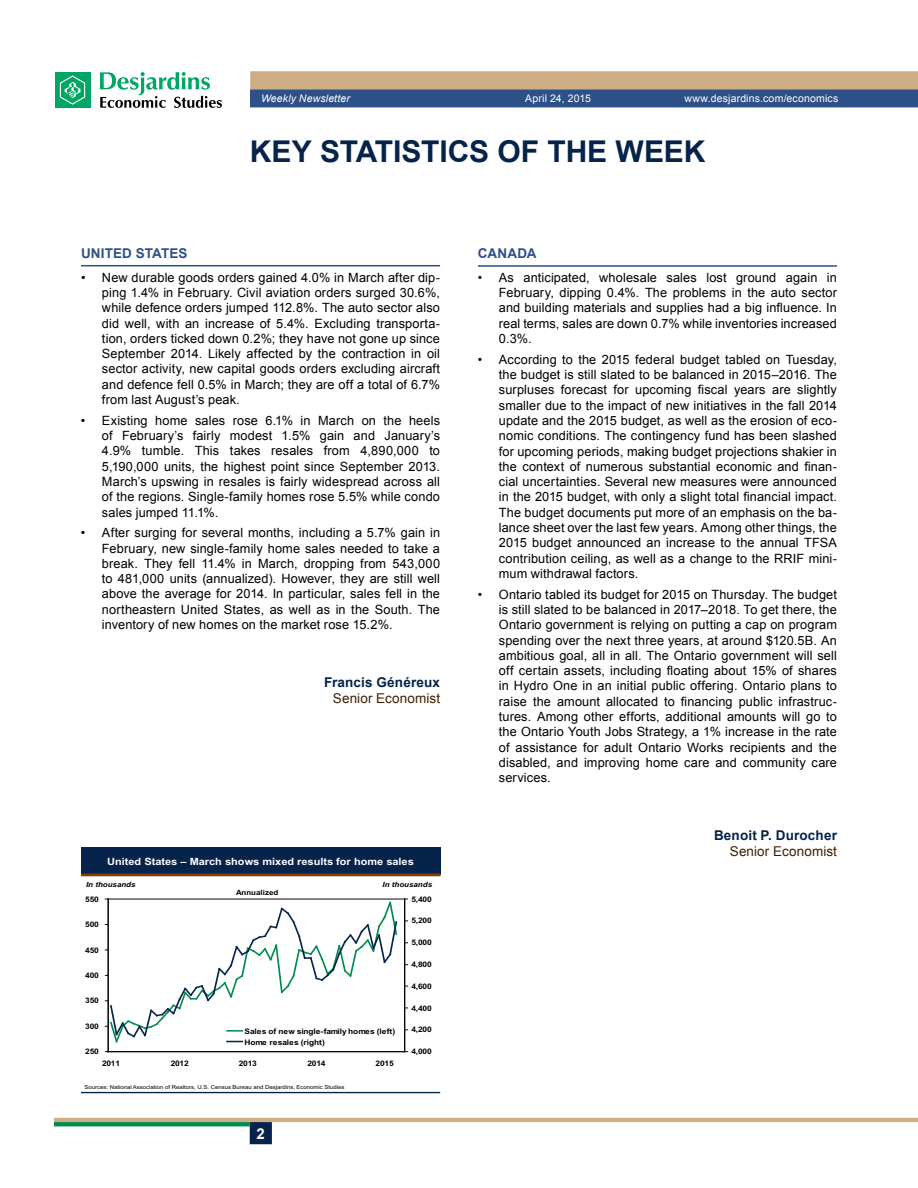
<style>
.page{position:relative;width:918px;height:1188px;background:#fff}
.page>*{position:absolute;margin:0;border:0;box-sizing:border-box;transform-origin:0 0}
.t1{font:700 30px "Arial";color:#05234b}
.t2{font:700 15px "Arial";color:#fff}
.t3{font:700 13.5px "Arial";letter-spacing:.015em;color:#05234b}
.t4{font:13.5px "Arial";letter-spacing:.01em;color:#401f00}
.t5{font:700 13.5px "Arial";letter-spacing:.01em;color:#2d5088}
.t6{font:12.75px/15.3px "Arial";letter-spacing:.01em;color:#000;text-align:justify}
.t7{font:10.5px "Arial";letter-spacing:.015em;color:#fff}
.t8{font:italic 10.5px "Arial";letter-spacing:.01em;color:#fff}
.t9{font:700 10.05px "Arial";color:#fff;scale:1.1 1}
.t10{font:700 7.65px/10.6px "Arial";letter-spacing:-.025em;color:#000;scale:1.1 1}
.t11{font:italic 700 7.2px "Arial";color:#000;scale:1.1 1}
.t12{font:700 7.2px "Arial";color:#000;scale:1.1 1}
.t13{font:5.4px "Arial";letter-spacing:.005em;color:#000;scale:1.1 1}
</style>
<div class="page">
<hr style="left:54px;top:1118px;width:864px;height:4px;background:#cdae84">
<svg style="left:54px;top:1122px;width:196px;height:4px"></svg>
<div style="left:250px;top:1122px;width:22px;height:22px;background:#05234b;border:2px solid #05234b"></div>
<svg style="left:250px;top:71px;width:668px;height:36px;background:#7f8087"></svg>
<div style="left:55px;top:72px;width:35px;height:36px;background:#00a664"></div>
<svg style="left:60px;top:75px;width:25px;height:30px"></svg>
<svg style="left:100px;top:72px;width:122px;height:36px"></svg>
<hr style="left:81px;top:265px;width:359px;height:1px;background:#2d5088">
<hr style="left:478px;top:265px;width:359px;height:2px;background:#2d5088">
<div style="left:81px;top:848px;width:359px;height:27px;background:#05234b"></div>
<hr style="left:81px;top:873px;width:359px;height:3px;background:#803f00">
<hr style="left:81px;top:1092px;width:359px;height:1px;background:#05234b">
<hr style="left:108px;top:899px;width:297px;height:1px;background:#000">
<hr style="left:108px;top:899px;width:1px;height:153px;background:#000">
<hr style="left:108px;top:1051px;width:297px;height:1px;background:#000">
<hr style="left:404px;top:899px;width:1px;height:153px;background:#000">
<svg style="left:105px;top:899px;width:293px;height:144px"></svg>
<p class="t8" style="left:261px;top:92px;width:91px">Weekly Newsletter</p>
<p class="t7" style="left:525px;top:92px;width:67px">April 24, 2015</p>
<p class="t7" style="left:684px;top:92px;width:156px">www.desjardins.com/economics</p>
<h1 class="t1" style="left:250px;top:132px;width:452px">Key Statistics of the Week</h1>
<p class="t5" style="left:81px;top:245px;width:107px">United States</p>
<p class="t6" style="left:102px;top:270px;width:340px;text-indent:-21px">• New durable goods orders gained 4.0% in March after dip&shy;ping 1.4% in February. Civil aviation orders surged 30.6%, while defence orders jumped 112.8%. The auto sector also did well, with an increase of 5.4%. Excluding transporta&shy;tion, orders ticked down 0.2%; they have not gone up since September 2014. Likely affected by the contraction in oil sector activity, new capital goods orders excluding aircraft and defence fell 0.5% in March; they are off a total of 6.7% from last August’s peak.</p>
<p class="t6" style="left:102px;top:413px;width:340px;text-indent:-21px">• Existing home sales rose 6.1% in March on the heels of February’s fairly modest 1.5% gain and January’s 4.9% tumble. This takes resales from 4,890,000 to 5,190,000 units, the highest point since September 2013.<br>March’s upswing in resales is fairly widespread across all of the regions. Single-family homes rose 5.5% while condo sales jumped 11.1%.</p>
<p class="t6" style="left:102px;top:525px;width:340px;text-indent:-21px">• After surging for several months, including a 5.7% gain in February, new single-family home sales needed to take a break. They fell 11.4% in March, dropping from 543,000 to 481,000 units (annualized). However, they are still well above the average for 2014. In particular, sales fell in the northeastern United States, as well as in the South. The inventory of new homes on the market rose 15.2%.</p>
<p class="t3" style="left:324px;top:673px;width:117px">Francis Généreux</p>
<p class="t4" style="left:333px;top:689px;width:109px">Senior Economist</p>
<p class="t9" style="left:107px;top:856px;width:280px">United States – March shows mixed results for home sales</p>
<p class="t11" style="left:86px;top:880px;width:46px">In thousands</p>
<p class="t11" style="left:383px;top:880px;width:46px">In thousands</p>
<p class="t10" style="left:85px;top:894px;width:14px">550</p>
<p class="t10" style="left:85px;top:919px;width:14px">500</p>
<p class="t10" style="left:85px;top:945px;width:14px">450</p>
<p class="t10" style="left:85px;top:970px;width:14px">400</p>
<p class="t10" style="left:85px;top:995px;width:14px">350</p>
<p class="t10" style="left:85px;top:1021px;width:14px">300</p>
<p class="t10" style="left:85px;top:1046px;width:14px">250</p>
<p class="t12" style="left:236px;top:889px;width:40px">Annualized</p>
<p class="t10" style="left:244px;top:1026px;width:139px">Sales of new single-family homes (left)<br>Home resales (right)</p>
<p class="t10" style="left:102px;top:1059px;width:18px">2011</p>
<p class="t10" style="left:171px;top:1059px;width:18px">2012</p>
<p class="t10" style="left:239px;top:1059px;width:18px">2013</p>
<p class="t10" style="left:308px;top:1059px;width:18px">2014</p>
<p class="t10" style="left:376px;top:1059px;width:18px">2015</p>
<p class="t13" style="left:85px;top:1084px;width:238px">Sources: National Association of Realtors, U.S. Census Bureau and Desjardins, Economic Studies</p>
<p class="t2" style="left:257px;top:1124px;width:10px">2</p>
<p class="t10" style="left:411px;top:894px;width:20px">5,400</p>
<p class="t10" style="left:411px;top:916px;width:20px">5,200</p>
<p class="t10" style="left:411px;top:937px;width:20px">5,000</p>
<p class="t10" style="left:411px;top:959px;width:20px">4,800</p>
<p class="t10" style="left:411px;top:981px;width:20px">4,600</p>
<p class="t10" style="left:411px;top:1003px;width:20px">4,400</p>
<p class="t10" style="left:411px;top:1024px;width:20px">4,200</p>
<p class="t10" style="left:411px;top:1046px;width:20px">4,000</p>
<p class="t5" style="left:478px;top:245px;width:41px">Canada</p>
<p class="t6" style="left:499px;top:270px;width:340px;text-indent:-21px">• As anticipated, wholesale sales lost ground again in February, dipping 0.4%. The problems in the auto sector and building materials and supplies had a big influence. In real terms, sales are down 0.7% while inventories increased 0.3%.</p>
<p class="t6" style="left:499px;top:352px;width:340px;text-indent:-21px">• According to the 2015 federal budget tabled on Tuesday, the budget is still slated to be balanced in 2015–2016. The surpluses forecast for upcoming fiscal years are slightly smaller due to the impact of new initiatives in the fall 2014 update and the 2015 budget, as well as the erosion of eco&shy;nomic conditions. The contingency fund has been slashed for upcoming periods, making budget projections shakier in the context of numerous substantial economic and finan&shy;cial uncertainties. Several new measures were announced in the 2015 budget, with only a slight total financial impact.<br>The budget documents put more of an emphasis on the ba&shy;lance sheet over the last few years. Among other things, the 2015 budget announced an increase to the annual TFSA contribution ceiling, as well as a change to the RRIF mini&shy;mum withdrawal factors.</p>
<p class="t6" style="left:499px;top:587px;width:340px;text-indent:-21px">• Ontario tabled its budget for 2015 on Thursday. The budget is still slated to be balanced in 2017–2018. To get there, the Ontario government is relying on putting a cap on program spending over the next three years, at around $120.5B. An ambitious goal, all in all. The Ontario government will sell off certain assets, including floating about 15% of shares in Hydro One in an initial public offering. Ontario plans to raise the amount allocated to financing public infrastruc&shy;tures. Among other efforts, additional amounts will go to the Ontario Youth Jobs Strategy, a 1% increase in the rate of assistance for adult Ontario Works recipients and the disabled, and improving home care and community care services.</p>
<p class="t3" style="left:714px;top:826px;width:125px">Benoit P. Durocher</p>
<p class="t4" style="left:730px;top:842px;width:109px">Senior Economist</p>
</div>
